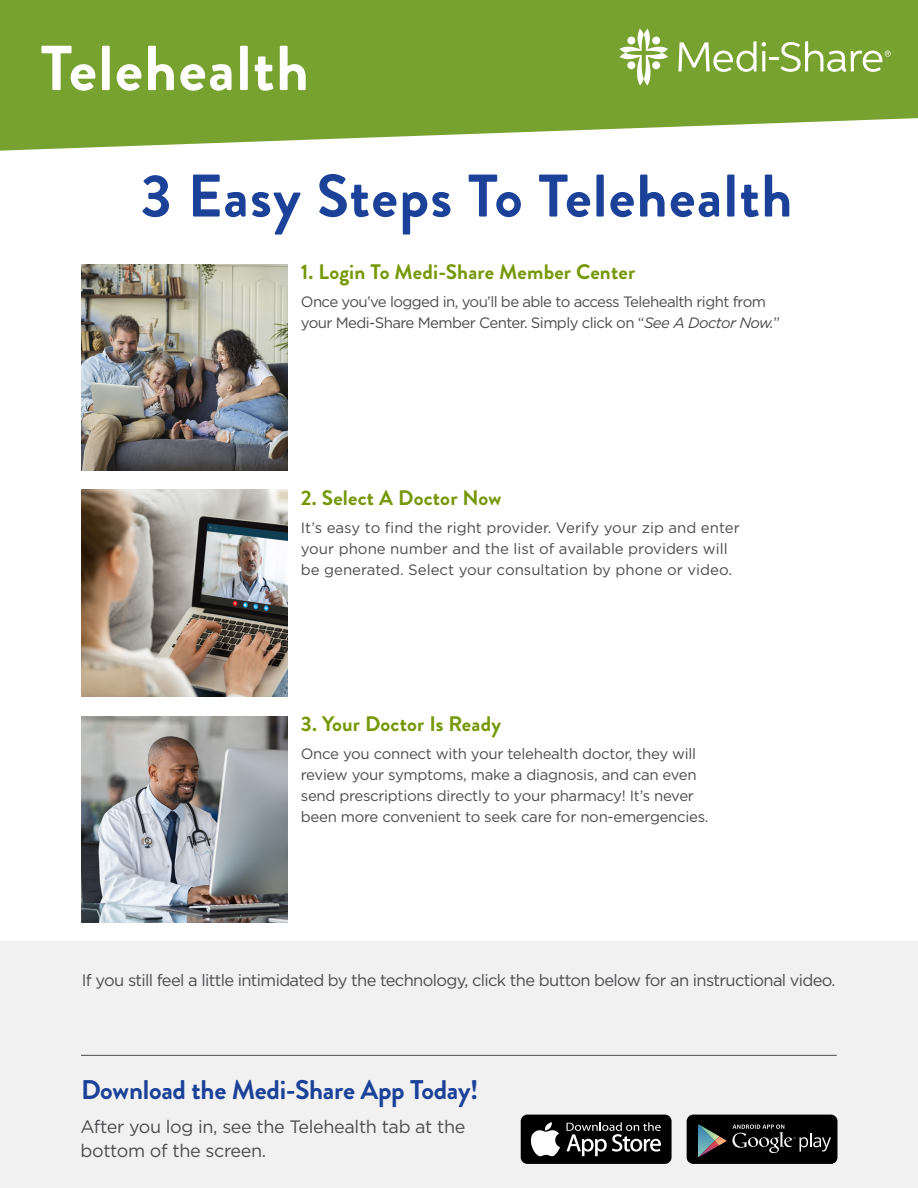
<style>
.page{position:relative;width:918px;height:1188px;background:#fff}
.page>*{position:absolute;margin:0;border:0;box-sizing:border-box;transform-origin:0 0}
.t1{font:700 63.3px "Brandon Grotesque";letter-spacing:.02em;color:#fff}
.t2{font:700 60px "Brandon Grotesque";letter-spacing:.02em;color:#1b4298}
.t3{font:700 27px "Brandon Grotesque";letter-spacing:-.01em;color:#1b4298}
.t4{font:700 21px "Brandon Grotesque";letter-spacing:.01em;color:#769807}
.t5{font:18px/24px "Gotham";letter-spacing:-.02em;color:#4d4d4f}
.t6{font:16.5px "Gotham";letter-spacing:-.04em;color:#4d4d4f}
.t7{font:15px/21px "Gotham";letter-spacing:-.02em;color:#4d4d4f}
.t8{font:15px/21px "Gotham";color:#4d4d4f}
.t9{font:15px/21px "Gotham";letter-spacing:-.04em;color:#4d4d4f}
.s1{font-style:italic}
</style>
<div class="page">
<svg style="left:0;top:0;width:918px;height:151px;background:#87ac47"></svg>
<div style="left:0;top:942px;width:918px;height:246px;background:#f1f1f2"></div>
<svg style="left:620px;top:29px;width:48px;height:57px"></svg>
<svg style="left:678px;top:41px;width:213px;height:31px"></svg>
<img style="left:81px;top:264px;width:206px;height:206px">
<img style="left:81px;top:490px;width:206px;height:206px">
<img style="left:81px;top:716px;width:206px;height:206px">
<div style="left:687px;top:1115px;width:151px;height:49px;background:#000;border-radius:7px"></div>
<svg style="left:698px;top:1125px;width:133px;height:32px"></svg>
<div style="left:521px;top:1115px;width:151px;height:49px;background:#000;border-radius:7px"></div>
<svg style="left:530px;top:1122px;width:30px;height:34px"></svg>
<svg style="left:567px;top:1122px;width:94px;height:34px"></svg>
<hr style="left:81px;top:1055px;width:756px;height:1px;background:#4d4d4f">
<h1 class="t1" style="left:41px;top:24px;width:270px">Telehealth</h1>
<h2 class="t2" style="left:141px;top:154px;width:653px">3 Easy Steps To Telehealth</h2>
<h3 class="t4" style="left:301px;top:257px;width:336px">1. Login To Medi-Share Member Center</h3>
<p class="t9" style="left:301px;top:291px;width:481px">Once you’ve logged in, you’ll be able to access Telehealth right from your Medi-Share Member Center. Simply click on “<span class="s1">See A Doctor Now.</span>”</p>
<h3 class="t4" style="left:301px;top:483px;width:202px">2. Select A Doctor Now</h3>
<p class="t8" style="left:301px;top:517px;width:441px">It’s easy to find the right provider. Verify your zip and enter your phone number and the list of available providers will be generated. Select your consultation by phone or video.</p>
<h3 class="t4" style="left:301px;top:709px;width:202px">3. Your Doctor Is Ready</h3>
<p class="t7" style="left:301px;top:743px;width:409px">Once you connect with your telehealth doctor, they will review your symptoms, make a diagnosis, and can even send prescriptions directly to your pharmacy! It’s never been more convenient to seek care for non-emergencies.</p>
<p class="t6" style="left:82px;top:970px;width:755px">If you still feel a little intimidated by the technology, click the button below for an instructional video.</p>
<h3 class="t3" style="left:81px;top:1071px;width:399px">Download the Medi-Share App Today!</h3>
<p class="t5" style="left:80px;top:1114px;width:387px">After you log in, see the Telehealth tab at the bottom of the screen.</p>
</div>
